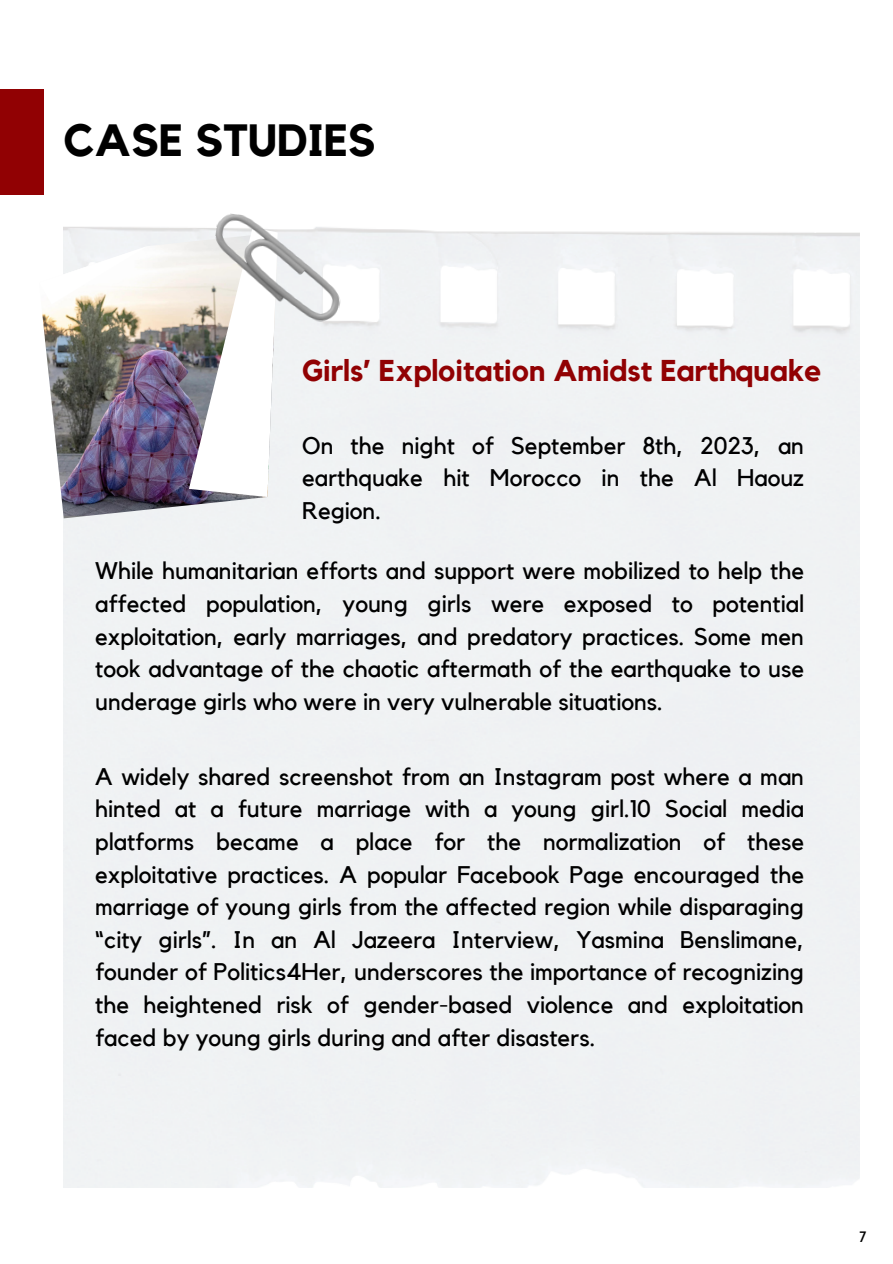
<style>
.page{position:relative;width:893px;height:1264px;background:#fff}
.page>*{position:absolute;margin:0;border:0;box-sizing:border-box;transform-origin:0 0}
.t1{font:700 45px "Kollektif";color:#000}
.t2{font:700 30px "Kollektif";color:#910103}
.t3{font:24px/32.7px "Kollektif";color:#000;text-align:justify}
.t4{font:24px/32.7px "Kollektif";color:#000001;text-align:justify}
.t5{font:15px "Kollektif";color:#000}
</style>
<div class="page">
<div style="left:0;top:89px;width:43px;height:106px;background:#910103"></div>
<img style="left:61px;top:497px;width:217px;height:21px">
<img style="left:42px;top:227px;width:236px;height:270px">
<img style="left:207px;top:213px;width:142px;height:111px">
<h3 class="t1" style="left:64px;top:119px;width:313px">CASE STUDIES</h3>
<h3 class="t2" style="left:302px;top:357px;width:521px">Girls’ Exploitation Amidst Earthquake</h3>
<h3 class="t4" style="left:302px;top:430px;width:503px">On the night of September 8th, 2023, an earthquake hit Morocco in the Al Haouz Region.</h3>
<h2 class="t3" style="left:95px;top:555px;width:710px">While humanitarian efforts and support were mobilized to help the affected population, young girls were exposed to potential exploitation, early marriages, and predatory practices. Some men took advantage of the chaotic aftermath of the earthquake to use underage girls who were in very vulnerable situations.</h2>
<p class="t3" style="left:95px;top:760px;width:710px">A widely shared screenshot from an Instagram post where a man hinted at a future marriage with a young girl.10 Social media platforms became a place for the normalization of these exploitative practices. A popular Facebook Page encouraged the marriage of young girls from the affected region while disparaging “city girls”. In an Al Jazeera Interview, Yasmina Benslimane, founder of Politics4Her, underscores the importance of recognizing the heightened risk of gender-based violence and exploitation faced by young girls during and after disasters.</p>
<p class="t5" style="left:859px;top:1229px;width:9px">7</p>
</div>
